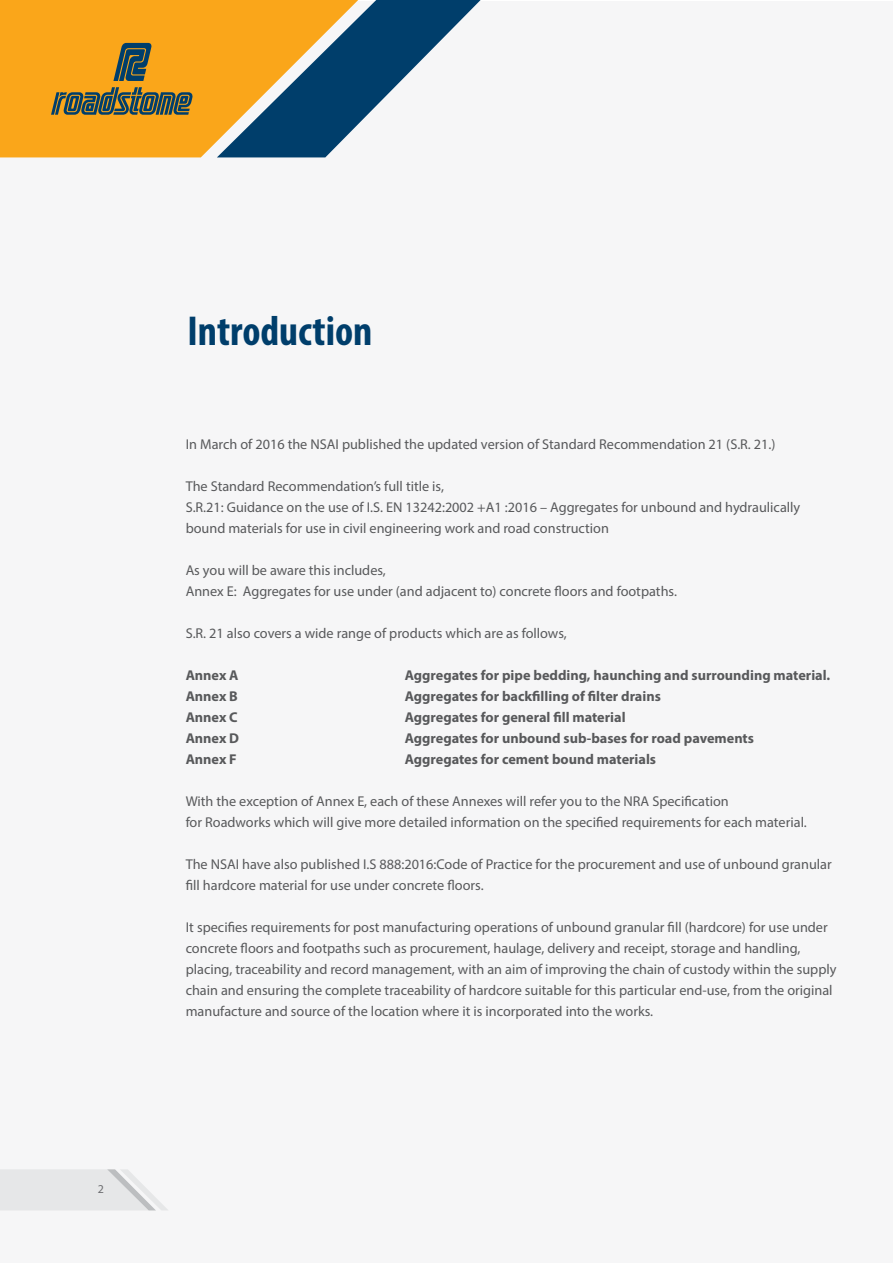
<style>
.page{position:relative;width:893px;height:1263px;background:#fff}
.page>*{position:absolute;margin:0;border:0;box-sizing:border-box;transform-origin:0 0}
.t1{font:700 condensed 42px "Myriad Pro";color:#003e6b}
.t2{font:14.25px/21px "Myriad Pro";color:#58595b}
.t3{font:700 14.25px "Myriad Pro";color:#58595b}
.t4{font:12px "Myriad Pro";color:#6d6e71}
</style>
<div class="page">
<div style="left:0;top:1px;width:893px;height:1262px;background:#f6f6f7"></div>
<div style="left:0;top:0;width:217px;height:157px;background:#faa61a"></div>
<svg style="left:217px;top:0;width:264px;height:157px"></svg>
<svg style="left:51px;top:87px;width:142px;height:28px;background:#726d45"></svg>
<svg style="left:113px;top:43px;width:39px;height:38px"></svg>
<svg style="left:0;top:1169px;width:168px;height:41px"></svg>
<p class="t4" style="left:98px;top:1184px;width:8px">2</p>
<h1 class="t1" style="left:187px;top:315px;width:186px">Introduction</h1>
<p class="t2" style="left:186px;top:435px;width:591px">In March of 2016 the NSAI published the updated version of Standard Recommendation 21 (S.R. 21.)</p>
<p class="t2" style="left:186px;top:477px;width:616px">The Standard Recommendation’s full title is,<br>S.R.21: Guidance on the use of I.S. EN 13242:2002 +A1 :2016 – Aggregates for unbound and hydraulically bound materials for use in civil engineering work and road construction</p>
<p class="t2" style="left:186px;top:561px;width:493px">As you will be aware this includes,<br>Annex E: Aggregates for use under (and adjacent to) concrete floors and footpaths.</p>
<p class="t2" style="left:186px;top:624px;width:383px">S.R. 21 also covers a wide range of products which are as follows,</p>
<p class="t3" style="left:186px;top:669px;width:54px">Annex A</p>
<p class="t3" style="left:405px;top:669px;width:427px">Aggregates for pipe bedding, haunching and surrounding material.</p>
<p class="t3" style="left:186px;top:690px;width:54px">Annex B</p>
<p class="t3" style="left:405px;top:690px;width:258px">Aggregates for backfilling of filter drains</p>
<p class="t3" style="left:186px;top:711px;width:54px">Annex C</p>
<p class="t3" style="left:405px;top:711px;width:222px">Aggregates for general fill material</p>
<p class="t3" style="left:186px;top:732px;width:55px">Annex D</p>
<p class="t3" style="left:405px;top:732px;width:351px">Aggregates for unbound sub-bases for road pavements</p>
<p class="t3" style="left:186px;top:753px;width:53px">Annex F</p>
<p class="t3" style="left:405px;top:753px;width:253px">Aggregates for cement bound materials</p>
<p class="t2" style="left:186px;top:792px;width:623px">With the exception of Annex E, each of these Annexes will refer you to the NRA Specification<br>for Roadworks which will give more detailed information on the specified requirements for each material.</p>
<p class="t2" style="left:186px;top:855px;width:648px">The NSAI have also published I.S 888:2016:Code of Practice for the procurement and use of unbound granular fill hardcore material for use under concrete floors.</p>
<p class="t2" style="left:186px;top:918px;width:652px">It specifies requirements for post manufacturing operations of unbound granular fill (hardcore) for use under concrete floors and footpaths such as procurement, haulage, delivery and receipt, storage and handling, placing, traceability and record management, with an aim of improving the chain of custody within the supply chain and ensuring the complete traceability of hardcore suitable for this particular end-use, from the original manufacture and source of the location where it is incorporated into the works.</p>
</div>
